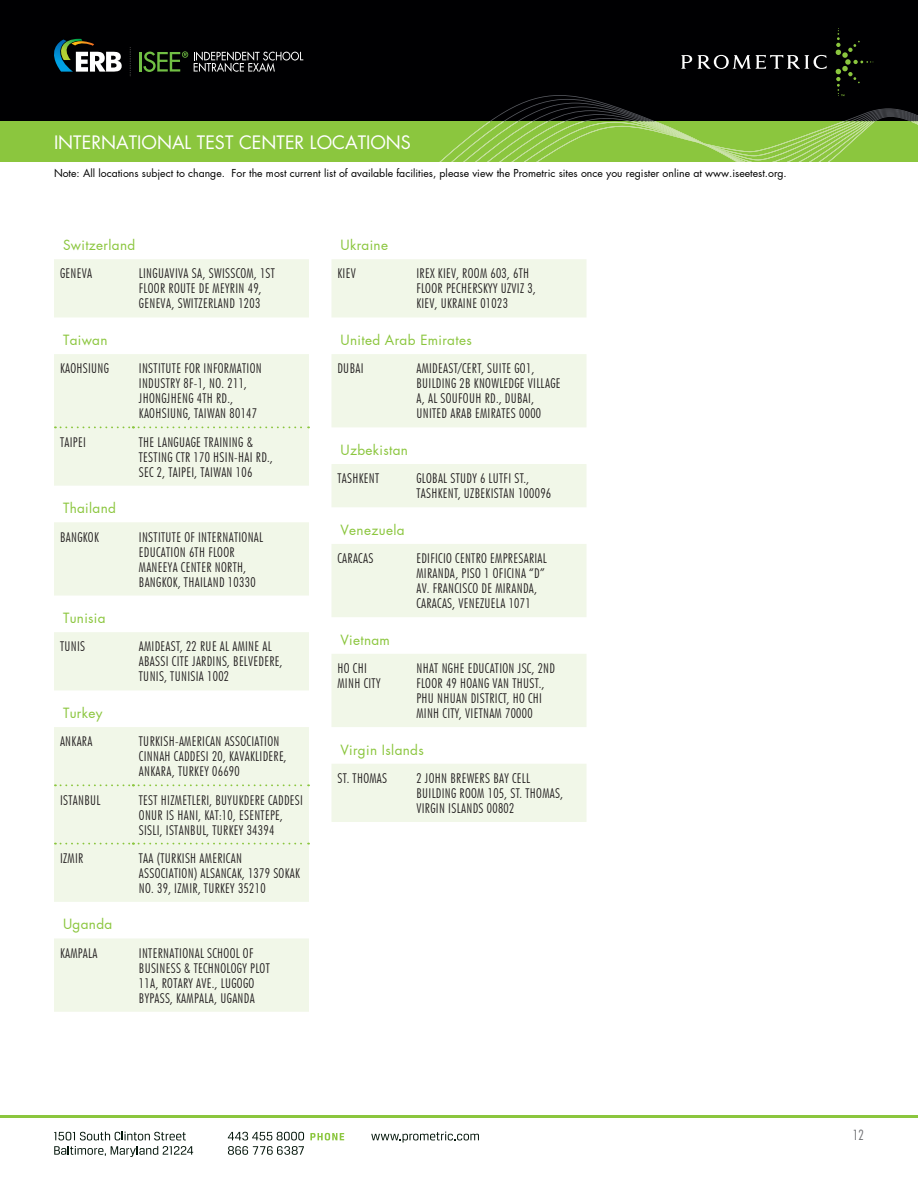
<style>
.page{position:relative;width:918px;height:1188px;background:#fff}
.page>*{position:absolute;margin:0;border:0;box-sizing:border-box;transform-origin:0 0}
.t1{font:18px "Futura Std";color:#fff}
.t2{font:300 condensed 14.25px "Futura BT";color:#6c6d70}
.Table_Text{font:300 condensed 13.5px/15px "Futura BT";letter-spacing:.025em;color:#231f20}
.State_Name{font:13.5px "Futura Std";letter-spacing:.025em;color:#8bc63e}
.t3{font:10.5px "Futura Std";color:#000}
</style>
<div class="page">
<hr style="left:0;top:1115px;width:918px;height:3px;background:#8bc63e">
<svg style="left:54px;top:1132px;width:132px;height:8px"></svg>
<svg style="left:54px;top:1146px;width:139px;height:11px"></svg>
<svg style="left:228px;top:1132px;width:76px;height:8px"></svg>
<svg style="left:310px;top:1133px;width:34px;height:7px"></svg>
<svg style="left:228px;top:1146px;width:76px;height:9px"></svg>
<svg style="left:371px;top:1132px;width:108px;height:11px"></svg>
<div style="left:0;top:0;width:918px;height:122px;background:#000002"></div>
<div style="left:0;top:122px;width:918px;height:40px;background:#8bc63e"></div>
<svg style="left:130px;top:47px;width:1px;height:29px"></svg>
<svg style="left:194px;top:51px;width:109px;height:21px"></svg>
<hr style="left:139px;top:52px;width:3px;height:20px;background:#71bf44">
<svg style="left:143px;top:51px;width:45px;height:21px"></svg>
<svg style="left:54px;top:39px;width:68px;height:33px"></svg>
<svg style="left:439px;top:28px;width:479px;height:134px"></svg>
<svg style="left:54px;top:259px;width:255px;height:753px;fill:#f1f7e8"></svg>
<svg style="left:55px;top:426px;width:254px;height:2px"></svg>
<svg style="left:55px;top:784px;width:254px;height:2px"></svg>
<svg style="left:55px;top:843px;width:254px;height:2px"></svg>
<svg style="left:332px;top:259px;width:254px;height:563px;fill:#f1f7e8"></svg>
<h1 class="t1" style="left:54px;top:131px;width:359px">INTERNATIONAL TEST CENTER LOCATIONS</h1>
<p class="t3" style="left:54px;top:166px;width:734px">Note: All locations subject to change. For the most current list of available facilities, please view the Prometric sites once you register online at www.iseetest.org.</p>
<p class="State_Name" style="left:63px;top:237px;width:74px">Switzerland</p>
<p class="Table_Text" style="left:60px;top:266px;width:34px">GENEVA</p>
<p class="Table_Text" style="left:139px;top:266px;width:138px">LINGUAVIVA SA, SWISSCOM, 1ST<br>FLOOR ROUTE DE MEYRIN 49,<br>GENEVA, SWITZERLAND 1203</p>
<p class="State_Name" style="left:63px;top:332px;width:46px">Taiwan</p>
<p class="Table_Text" style="left:60px;top:361px;width:51px">KAOHSIUNG</p>
<p class="Table_Text" style="left:139px;top:361px;width:124px">INSTITUTE FOR INFORMATION<br>INDUSTRY 8F-1, NO. 211,<br>JHONGJHENG 4TH RD.,<br>KAOHSIUNG, TAIWAN 80147</p>
<p class="Table_Text" style="left:60px;top:434px;width:27px">TAIPEI</p>
<p class="Table_Text" style="left:139px;top:434px;width:136px">THE LANGUAGE TRAINING &amp;<br>TESTING CTR 170 HSIN-HAI RD.,<br>SEC 2, TAIPEI, TAIWAN 106</p>
<p class="State_Name" style="left:63px;top:500px;width:54px">Thailand</p>
<p class="Table_Text" style="left:60px;top:529px;width:40px">BANGKOK</p>
<p class="Table_Text" style="left:139px;top:529px;width:126px">INSTITUTE OF INTERNATIONAL<br>EDUCATION 6TH FLOOR<br>MANEEYA CENTER NORTH,<br>BANGKOK, THAILAND 10330</p>
<p class="State_Name" style="left:63px;top:610px;width:44px">Tunisia</p>
<p class="Table_Text" style="left:60px;top:639px;width:27px">TUNIS</p>
<p class="Table_Text" style="left:139px;top:639px;width:145px">AMIDEAST, 22 RUE AL AMINE AL<br>ABASSI CITE JARDINS, BELVEDERE,<br>TUNIS, TUNISIA 1002</p>
<p class="State_Name" style="left:63px;top:705px;width:41px">Turkey</p>
<p class="Table_Text" style="left:60px;top:734px;width:34px">ANKARA</p>
<p class="Table_Text" style="left:139px;top:734px;width:149px">TURKISH-AMERICAN ASSOCIATION<br>CINNAH CADDESI 20, KAVAKLIDERE,<br>ANKARA, TURKEY 06690</p>
<p class="Table_Text" style="left:60px;top:792px;width:42px">ISTANBUL</p>
<p class="Table_Text" style="left:139px;top:792px;width:166px">TEST HIZMETLERI, BUYUKDERE CADDESI<br>ONUR IS HANI, KAT:10, ESENTEPE,<br>SISLI, ISTANBUL, TURKEY 34394</p>
<p class="Table_Text" style="left:60px;top:850px;width:25px">IZMIR</p>
<p class="Table_Text" style="left:139px;top:850px;width:163px">TAA (TURKISH AMERICAN<br>ASSOCIATION) ALSANCAK, 1379 SOKAK<br>NO. 39, IZMIR, TURKEY 35210</p>
<p class="State_Name" style="left:63px;top:916px;width:51px">Uganda</p>
<p class="Table_Text" style="left:60px;top:945px;width:39px">KAMPALA</p>
<p class="Table_Text" style="left:139px;top:945px;width:132px">INTERNATIONAL SCHOOL OF<br>BUSINESS &amp; TECHNOLOGY PLOT<br>11A, ROTARY AVE., LUGOGO<br>BYPASS, KAMPALA, UGANDA</p>
<p class="State_Name" style="left:340px;top:237px;width:49px">Ukraine</p>
<p class="Table_Text" style="left:338px;top:266px;width:20px">KIEV</p>
<p class="Table_Text" style="left:416px;top:266px;width:121px">IREX KIEV, ROOM 603, 6TH<br>FLOOR PECHERSKYY UZVIZ 3,<br>KIEV, UKRAINE 01023</p>
<p class="State_Name" style="left:340px;top:332px;width:133px">United Arab Emirates</p>
<p class="Table_Text" style="left:338px;top:361px;width:28px">DUBAI</p>
<p class="Table_Text" style="left:416px;top:361px;width:146px">AMIDEAST/CERT, SUITE GO1,<br>BUILDING 2B KNOWLEDGE VILLAGE<br>A, AL SOUFOUH RD., DUBAI,<br>UNITED ARAB EMIRATES 0000</p>
<p class="State_Name" style="left:340px;top:441px;width:69px">Uzbekistan</p>
<p class="Table_Text" style="left:338px;top:471px;width:43px">TASHKENT</p>
<p class="Table_Text" style="left:416px;top:471px;width:136px">GLOBAL STUDY 6 LUTFI ST.,<br>TASHKENT, UZBEKISTAN 100096</p>
<p class="State_Name" style="left:340px;top:521px;width:66px">Venezuela</p>
<p class="Table_Text" style="left:338px;top:551px;width:37px">CARACAS</p>
<p class="Table_Text" style="left:416px;top:551px;width:132px">EDIFICIO CENTRO EMPRESARIAL<br>MIRANDA, PISO 1 OFICINA “D”<br>AV. FRANCISCO DE MIRANDA,<br>CARACAS, VENEZUELA 1071</p>
<p class="State_Name" style="left:340px;top:631px;width:51px">Vietnam</p>
<p class="Table_Text" style="left:338px;top:661px;width:44px">HO CHI<br>MINH CITY</p>
<p class="Table_Text" style="left:416px;top:661px;width:140px">NHAT NGHE EDUCATION JSC, 2ND<br>FLOOR 49 HOANG VAN THUST.,<br>PHU NHUAN DISTRICT, HO CHI<br>MINH CITY, VIETNAM 70000</p>
<p class="State_Name" style="left:340px;top:741px;width:85px">Virgin Islands</p>
<p class="Table_Text" style="left:338px;top:771px;width:51px">ST. THOMAS</p>
<p class="Table_Text" style="left:416px;top:771px;width:148px">2 JOHN BREWERS BAY CELL<br>BUILDING ROOM 105, ST. THOMAS,<br>VIRGIN ISLANDS 00802</p>
<p class="t2" style="left:853px;top:1127px;width:13px">12</p>
</div>
